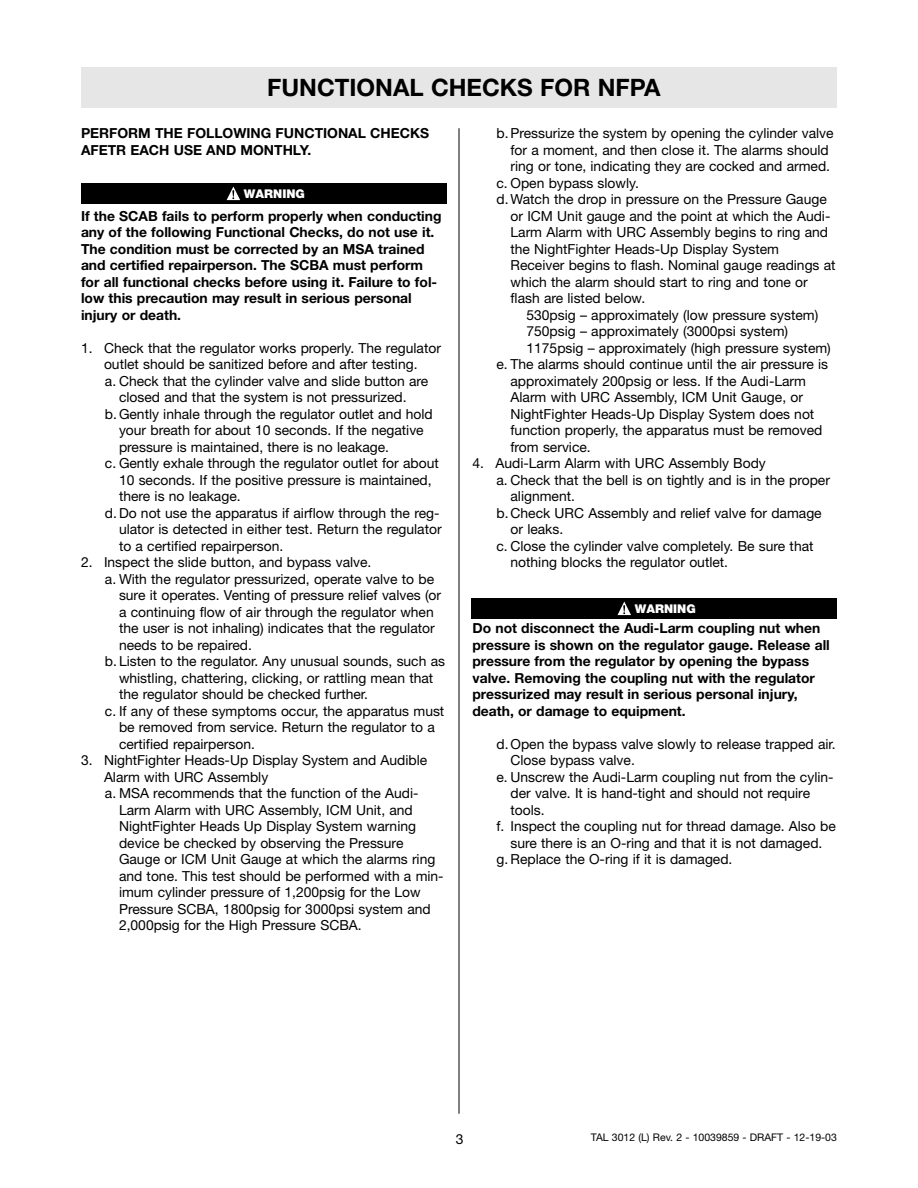
<style>
.page{position:relative;width:918px;height:1188px;background:#fff}
.page>*{position:absolute;margin:0;border:0;box-sizing:border-box;transform-origin:0 0}
.t1{font:700 24px "Helvetica Neue";color:#000}
.t2{font:13.8px "Helvetica Neue";color:#000}
.t3{font:700 13.8px/16.5px "Helvetica Neue";color:#000}
.t4{font:900 12px "Helvetica Neue";color:#fff}
.t5{font:10.5px "Helvetica Neue";color:#000}
</style>
<div class="page">
<div style="left:81px;top:68px;width:756px;height:40px;background:#e6e6e6"></div>
<hr style="left:459px;top:128px;width:1px;height:986px;background:#000">
<div style="left:81px;top:183px;width:365px;height:21px;background:#000"></div>
<svg style="left:227px;top:187px;width:13px;height:13px"></svg>
<div style="left:472px;top:598px;width:365px;height:21px;background:#000"></div>
<svg style="left:618px;top:602px;width:13px;height:13px"></svg>
<h1 class="t1" style="left:267px;top:79px;width:395px">FUNCTIONAL CHECKS FOR NFPA</h1>
<p class="t3" style="left:81px;top:126px;width:350px">PERFORM THE FOLLOWING FUNCTIONAL CHECKS<br>AFETR EACH USE AND MONTHLY.</p>
<p class="t2" style="left:497px;top:128px;width:339px">b.Pressurize the system by opening the cylinder valve</p>
<p class="t2" style="left:511px;top:145px;width:320px">for a moment, and then close it. The alarms should</p>
<p class="t2" style="left:511px;top:161px;width:321px">ring or tone, indicating they are cocked and armed.</p>
<p class="t2" style="left:497px;top:178px;width:144px">c. Open bypass slowly.</p>
<p class="t2" style="left:497px;top:194px;width:332px">d.Watch the drop in pressure on the Pressure Gauge</p>
<p class="t2" style="left:511px;top:211px;width:321px">or ICM Unit gauge and the point at which the Audi-</p>
<p class="t2" style="left:511px;top:227px;width:319px">Larm Alarm with URC Assembly begins to ring and</p>
<p class="t2" style="left:511px;top:244px;width:270px">the NightFighter Heads-Up Display System</p>
<p class="t2" style="left:511px;top:260px;width:327px">Receiver begins to flash. Nominal gauge readings at</p>
<p class="t2" style="left:511px;top:277px;width:299px">which the alarm should start to ring and tone or</p>
<p class="t2" style="left:511px;top:293px;width:136px">flash are listed below.</p>
<p class="t2" style="left:527px;top:310px;width:293px">530psig – approximately (low pressure system)</p>
<p class="t2" style="left:527px;top:326px;width:263px">750psig – approximately (3000psi system)</p>
<p class="t2" style="left:527px;top:343px;width:306px">1175psig – approximately (high pressure system)</p>
<p class="t2" style="left:497px;top:359px;width:333px">e. The alarms should continue until the air pressure is</p>
<p class="t2" style="left:511px;top:376px;width:297px">approximately 200psig or less. If the Audi-Larm</p>
<p class="t2" style="left:511px;top:392px;width:294px">Alarm with URC Assembly, ICM Unit Gauge, or</p>
<p class="t2" style="left:511px;top:409px;width:305px">NightFighter Heads-Up Display System does not</p>
<p class="t2" style="left:511px;top:425px;width:313px">function properly, the apparatus must be removed</p>
<p class="t2" style="left:511px;top:442px;width:82px">from service.</p>
<p class="t2" style="left:473px;top:458px;width:295px">4. Audi-Larm Alarm with URC Assembly Body</p>
<p class="t2" style="left:497px;top:475px;width:335px">a. Check that the bell is on tightly and is in the proper</p>
<p class="t2" style="left:511px;top:491px;width:66px">alignment.</p>
<p class="t2" style="left:497px;top:508px;width:327px">b.Check URC Assembly and relief valve for damage</p>
<p class="t2" style="left:511px;top:524px;width:54px">or leaks.</p>
<p class="t2" style="left:497px;top:541px;width:319px">c. Close the cylinder valve completely. Be sure that</p>
<p class="t2" style="left:511px;top:557px;width:219px">nothing blocks the regulator outlet.</p>
<p class="t4" style="left:244px;top:190px;width:62px">WARNING</p>
<p class="t3" style="left:81px;top:209px;width:362px">If the SCAB fails to perform properly when conducting any of the following Functional Checks, do not use it.<br>The condition must be corrected by an MSA trained and certified repairperson. The SCBA must perform for all functional checks before using it. Failure to fol&shy;low this precaution may result in serious personal injury or death.</p>
<p class="t2" style="left:81px;top:343px;width:361px">1. Check that the regulator works properly. The regulator</p>
<p class="t2" style="left:104px;top:359px;width:315px">outlet should be sanitized before and after testing.</p>
<p class="t2" style="left:105px;top:376px;width:325px">a. Check that the cylinder valve and slide button are</p>
<p class="t2" style="left:119px;top:392px;width:289px">closed and that the system is not pressurized.</p>
<p class="t2" style="left:105px;top:409px;width:329px">b.Gently inhale through the regulator outlet and hold</p>
<p class="t2" style="left:119px;top:425px;width:306px">your breath for about 10 seconds. If the negative</p>
<p class="t2" style="left:119px;top:442px;width:272px">pressure is maintained, there is no leakage.</p>
<p class="t2" style="left:105px;top:458px;width:335px">c. Gently exhale through the regulator outlet for about</p>
<p class="t2" style="left:119px;top:475px;width:314px">10 seconds. If the positive pressure is maintained,</p>
<p class="t2" style="left:119px;top:491px;width:123px">there is no leakage.</p>
<p class="t2" style="left:105px;top:508px;width:336px">d.Do not use the apparatus if airflow through the reg-</p>
<p class="t2" style="left:119px;top:524px;width:324px">ulator is detected in either test. Return the regulator</p>
<p class="t2" style="left:119px;top:541px;width:166px">to a certified repairperson.</p>
<p class="t2" style="left:81px;top:557px;width:292px">2. Inspect the slide button, and bypass valve.</p>
<p class="t2" style="left:105px;top:574px;width:331px">a. With the regulator pressurized, operate valve to be</p>
<p class="t2" style="left:119px;top:590px;width:324px">sure it operates. Venting of pressure relief valves (or</p>
<p class="t2" style="left:119px;top:607px;width:316px">a continuing flow of air through the regulator when</p>
<p class="t2" style="left:119px;top:623px;width:317px">the user is not inhaling) indicates that the regulator</p>
<p class="t2" style="left:119px;top:640px;width:134px">needs to be repaired.</p>
<p class="t2" style="left:105px;top:656px;width:342px">b.Listen to the regulator. Any unusual sounds, such as</p>
<p class="t2" style="left:119px;top:673px;width:316px">whistling, chattering, clicking, or rattling mean that</p>
<p class="t2" style="left:119px;top:689px;width:251px">the regulator should be checked further.</p>
<p class="t2" style="left:105px;top:706px;width:341px">c. If any of these symptoms occur, the apparatus must</p>
<p class="t2" style="left:119px;top:722px;width:317px">be removed from service. Return the regulator to a</p>
<p class="t2" style="left:119px;top:739px;width:137px">certified repairperson.</p>
<p class="t2" style="left:81px;top:755px;width:348px">3. NightFighter Heads-Up Display System and Audible</p>
<p class="t2" style="left:104px;top:772px;width:166px">Alarm with URC Assembly</p>
<p class="t2" style="left:105px;top:788px;width:315px">a. MSA recommends that the function of the Audi-</p>
<p class="t2" style="left:119px;top:805px;width:295px">Larm Alarm with URC Assembly, ICM Unit, and</p>
<p class="t2" style="left:119px;top:821px;width:299px">NightFighter Heads Up Display System warning</p>
<p class="t2" style="left:119px;top:838px;width:286px">device be checked by observing the Pressure</p>
<p class="t2" style="left:119px;top:854px;width:318px">Gauge or ICM Unit Gauge at which the alarms ring</p>
<p class="t2" style="left:119px;top:871px;width:326px">and tone. This test should be performed with a min-</p>
<p class="t2" style="left:119px;top:887px;width:303px">imum cylinder pressure of 1,200psig for the Low</p>
<p class="t2" style="left:119px;top:904px;width:313px">Pressure SCBA, 1800psig for 3000psi system and</p>
<p class="t2" style="left:119px;top:920px;width:244px">2,000psig for the High Pressure SCBA.</p>
<p class="t4" style="left:635px;top:604px;width:62px">WARNING</p>
<p class="t3" style="left:473px;top:621px;width:359px">Do not disconnect the Audi-Larm coupling nut when pressure is shown on the regulator gauge. Release all pressure from the regulator by opening the bypass valve. Removing the coupling nut with the regulator pressurized may result in serious personal injury, death, or damage to equipment.</p>
<p class="t2" style="left:497px;top:739px;width:341px">d.Open the bypass valve slowly to release trapped air.</p>
<p class="t2" style="left:511px;top:755px;width:126px">Close bypass valve.</p>
<p class="t2" style="left:497px;top:772px;width:339px">e. Unscrew the Audi-Larm coupling nut from the cylin-</p>
<p class="t2" style="left:511px;top:788px;width:301px">der valve. It is hand-tight and should not require</p>
<p class="t2" style="left:511px;top:805px;width:36px">tools.</p>
<p class="t2" style="left:497px;top:821px;width:341px">f. Inspect the coupling nut for thread damage. Also be</p>
<p class="t2" style="left:511px;top:838px;width:313px">sure there is an O-ring and that it is not damaged.</p>
<p class="t2" style="left:497px;top:854px;width:237px">g. Replace the O-ring if it is damaged.</p>
<p class="t2" style="left:456px;top:1134px;width:9px">3</p>
<p class="t5" style="left:591px;top:1134px;width:248px">TAL 3012 (L) Rev. 2 - 10039859 - DRAFT - 12-19-03</p>
</div>
